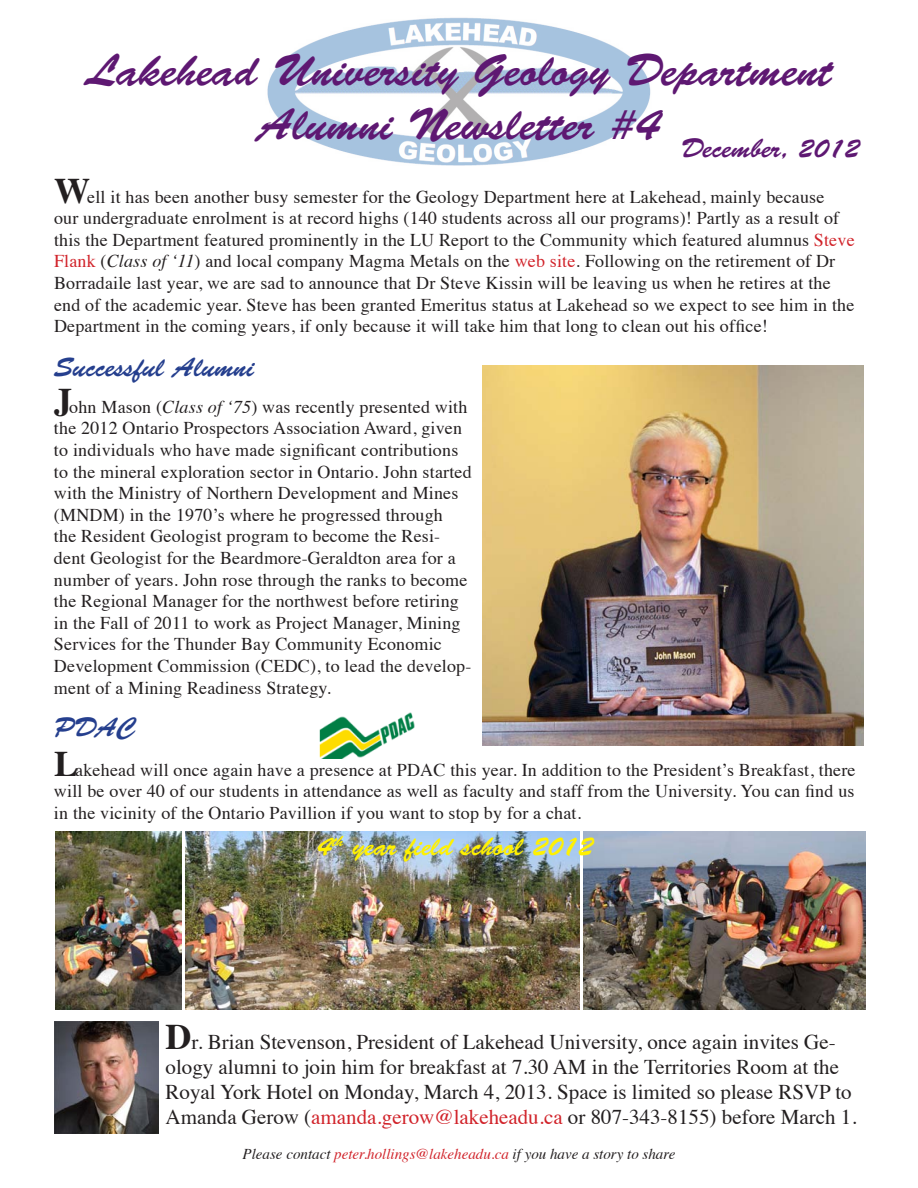
<style>
.page{position:relative;width:918px;height:1188px;background:#fff}
.page>*{position:absolute;margin:0;border:0;box-sizing:border-box;transform-origin:0 0}
.t1{font:45px "Brush Script Std";color:#5e1872}
.t2{font:27px "Brush Script Std";color:#fff101}
.t3{font:27px "Brush Script Std";color:#253f8e}
.t4{font:27px "Brush Script Std";color:#5e1872}
.t5{font:21px/25.2px "Times";color:#231f20}
.t6{font:18px/21.6px "Times";letter-spacing:.01em;color:#231f20}
.t7{font:italic 15px "Times";color:#231f20}
.s1{font-weight:700;font-size:36px}
.s2{color:#d1232a}
.s3{font-style:italic}
</style>
<div class="page">
<img style="left:267px;top:17px;width:384px;height:149px">
<img style="left:54px;top:1022px;width:105px;height:111px">
<img style="left:319px;top:712px;width:96px;height:46px">
<img style="left:56px;top:832px;width:125px;height:177px">
<img style="left:186px;top:832px;width:393px;height:177px">
<img style="left:583px;top:832px;width:283px;height:178px">
<img style="left:482px;top:366px;width:382px;height:380px">
<p class="t1" style="left:86px;top:45px;width:747px">Lakehead University Geology Department</p>
<p class="t1" style="left:258px;top:99px;width:404px">Alumni Newsletter #4</p>
<p class="t6" style="left:54px;top:184px;width:802px"><span class="s1">W</span>ell it has been another busy semester for the Geology Department here at Lakehead, mainly because<br>our undergraduate enrolment is at record highs (140 students across all our programs)! Partly as a result of this the Department featured prominently in the LU Report to the Community which featured alumnus <span class="s2">Steve Flank</span> (<span class="s3">Class of ‘11</span>) and local company Magma Metals on the <span class="s2">web site</span>. Following on the retirement of Dr Borradaile last year, we are sad to announce that Dr Steve Kissin will be leaving us when he retires at the end of the academic year. Steve has been granted Emeritus status at Lakehead so we expect to see him in the Department in the coming years, if only because it will take him that long to clean out his office!</p>
<p class="t4" style="left:681px;top:133px;width:180px">December, 2012</p>
<p class="t3" style="left:54px;top:353px;width:202px">Successful Alumni</p>
<p class="t6" style="left:54px;top:394px;width:419px"><span class="s1">J</span>ohn Mason (<span class="s3">Class of ‘75</span>) was recently presented with the 2012 Ontario Prospectors Association Award, given to individuals who have made significant contributions to the mineral exploration sector in Ontario. John started with the Ministry of Northern Development and Mines (MNDM) in the 1970’s where he progressed through<br>the Resident Geologist program to become the Resi&shy;dent Geologist for the Beardmore-Geraldton area for a number of years. John rose through the ranks to become the Regional Manager for the northwest before retiring in the Fall of 2011 to work as Project Manager, Mining Services for the Thunder Bay Community Economic Development Commission (CEDC), to lead the develop&shy;ment of a Mining Readiness Strategy.</p>
<p class="t3" style="left:54px;top:712px;width:84px">PDAC</p>
<p class="t6" style="left:54px;top:757px;width:803px;text-align:justify"><span class="s1">L</span>akehead will once again have a presence at PDAC this year. In addition to the President’s Breakfast, there will be over 40 of our students in attendance as well as faculty and staff from the University. You can find us in the vicinity of the Ontario Pavillion if you want to stop by for a chat.</p>
<p class="t2" style="left:317px;top:831px;width:278px">4<sup>th</sup> year field school 2012</p>
<p class="t5" style="left:166px;top:1027px;width:693px"><span class="s1">D</span>r. Brian Stevenson, President of Lakehead University, once again invites Ge&shy;ology alumni to join him for breakfast at 7.30 AM in the Territories Room at the Royal York Hotel on Monday, March 4, 2013. Space is limited so please RSVP to Amanda Gerow (<span class="s2">amanda.gerow@lakeheadu.ca</span> or 807-343-8155) before March 1.</p>
<p class="t7" style="left:243px;top:1141px;width:434px">Please contact <span class="s2">peter.hollings@lakeheadu.ca</span> if you have a story to share</p>
</div>
